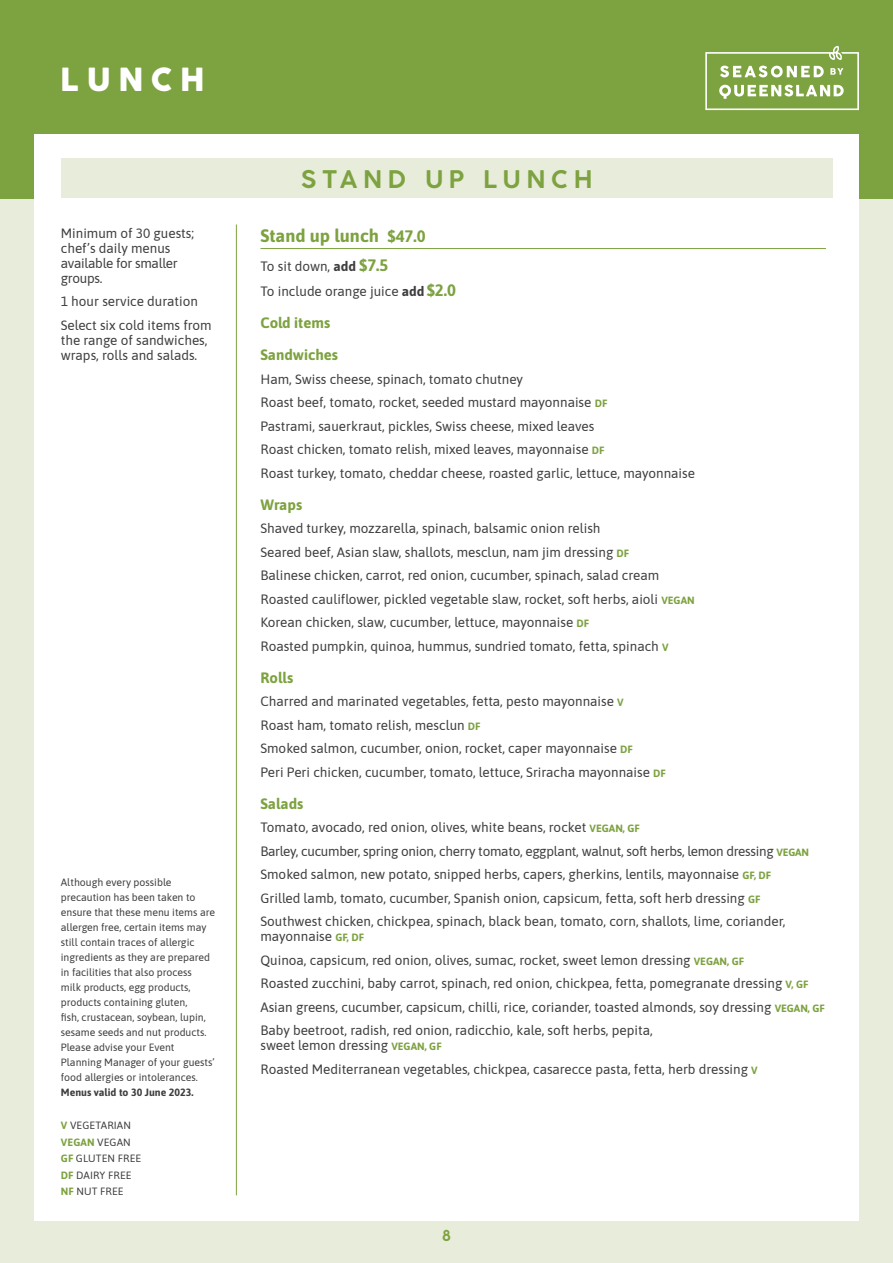
<style>
.page{position:relative;width:893px;height:1263px;background:#e8ecda}
.page>*{position:absolute;margin:0;border:0;box-sizing:border-box;transform-origin:0 0}
.t1{font:31.5px "Cocogoose Pro";letter-spacing:.23em;color:#fff}
.t2{font:300 24px "Cocogoose Pro";letter-spacing:.23em;color:#7da240}
.t3{font:700 18px "Asap";color:#7da240}
.t4{font:700 15px/32px "Asap";color:#7da240}
.t5{font:300 15px "Cocogoose Pro";color:#7da240}
.t6{font:13.5px/23.5px "Asap";color:#3e3e3f}
.t7{font:10.5px/15px "Asap";color:#3e3e3f}
.t8{font:700 10.5px "Asap";color:#3e3e3f}
.s1{font-weight:700;color:#7da240}
.s2{font-size:16.5px}
.s3{font-weight:700}
.s4{font-weight:700;font-size:16.5px;color:#7da240}
.s5{font-weight:700;font-size:10.5px;color:#7da240}
</style>
<div class="page">
<div style="left:0;top:0;width:893px;height:198px;background:#7da240"></div>
<div style="left:34px;top:134px;width:825px;height:1086px;background:#fff"></div>
<hr style="left:260px;top:248px;width:566px;height:1px;background:#7da240">
<hr style="left:236px;top:225px;width:1px;height:970px;background:#7da240">
<div style="left:61px;top:159px;width:772px;height:39px;background:#e8ecda"></div>
<svg style="left:705px;top:46px;width:154px;height:64px"></svg>
<h1 class="t1" style="left:61px;top:65px;width:146px">LUNCH</h1>
<p class="t6" style="left:61px;top:225px;width:135px;line-height:15px">Minimum of 30 guests; chef’s daily menus available for smaller groups.</p>
<p class="t6" style="left:61px;top:289px;width:152px">1 hour service duration<br>Select six cold items from</p>
<p class="t6" style="left:61px;top:332px;width:148px;line-height:15px">the range of sandwiches, wraps, rolls and salads.</p>
<p class="t7" style="left:61px;top:874px;width:156px">Although every possible precaution has been taken to ensure that these menu items are allergen free, certain items may still contain traces of allergic ingredients as they are prepared in facilities that also process<br>milk products, egg products, products containing gluten,<br>fish, crustacean, soybean, lupin, sesame seeds and nut products.<br>Please advise your Event<br>Planning Manager of your guests’ food allergies or intolerances.</p>
<p class="t8" style="left:61px;top:1085px;width:134px">Menus valid to 30 June 2023.</p>
<p class="t7" style="left:61px;top:1117px;width:82px;line-height:16.5px"><span class="s1">V</span> VEGETARIAN<br><span class="s1">VEGAN</span> VEGAN<br><span class="s1">GF</span> GLUTEN FREE<br><span class="s1">DF</span> DAIRY FREE<br><span class="s1">NF</span> NUT FREE</p>
<h2 class="t2" style="left:301px;top:168px;width:293px">STAND UP LUNCH</h2>
<h3 class="t3" style="left:260px;top:223px;width:167px">Stand up lunch <span class="s2">$47.0</span></h3>
<p class="t6" style="left:260px;top:253px;width:197px;line-height:25px">To sit down, <span class="s3">add</span> <span class="s4">$7.5<br></span>To include orange juice <span class="s3">add</span> <span class="s4">$2.0</span></p>
<p class="t4" style="left:260px;top:306px;width:79px">Cold items<br>Sandwiches</p>
<p class="t6" style="left:260px;top:366px;width:436px">Ham, Swiss cheese, spinach, tomato chutney<br>Roast beef, tomato, rocket, seeded mustard mayonnaise <span class="s5">DF<br></span>Pastrami, sauerkraut, pickles, Swiss cheese, mixed leaves<br>Roast chicken, tomato relish, mixed leaves, mayonnaise <span class="s5">DF<br></span>Roast turkey, tomato, cheddar cheese, roasted garlic, lettuce, mayonnaise</p>
<p class="t4" style="left:260px;top:488px;width:43px">Wraps</p>
<p class="t6" style="left:260px;top:516px;width:436px">Shaved turkey, mozzarella, spinach, balsamic onion relish<br>Seared beef, Asian slaw, shallots, mesclun, nam jim dressing <span class="s5">DF<br></span>Balinese chicken, carrot, red onion, cucumber, spinach, salad cream Roasted cauliflower, pickled vegetable slaw, rocket, soft herbs, aioli <span class="s5">VEGAN </span>Korean chicken, slaw, cucumber, lettuce, mayonnaise <span class="s5">DF<br></span>Roasted pumpkin, quinoa, hummus, sundried tomato, fetta, spinach <span class="s5">V</span></p>
<p class="t4" style="left:260px;top:661px;width:34px">Rolls</p>
<p class="t6" style="left:260px;top:689px;width:407px">Charred and marinated vegetables, fetta, pesto mayonnaise <span class="s5">V<br></span>Roast ham, tomato relish, mesclun <span class="s5">DF<br></span>Smoked salmon, cucumber, onion, rocket, caper mayonnaise <span class="s5">DF<br></span>Peri Peri chicken, cucumber, tomato, lettuce, Sriracha mayonnaise <span class="s5">DF</span></p>
<p class="t4" style="left:260px;top:787px;width:44px">Salads</p>
<p class="t6" style="left:260px;top:815px;width:550px">Tomato, avocado, red onion, olives, white beans, rocket <span class="s5">VEGAN, GF<br></span>Barley, cucumber, spring onion, cherry tomato, eggplant, walnut, soft herbs, lemon dressing <span class="s5">VEGAN </span>Smoked salmon, new potato, snipped herbs, capers, gherkins, lentils, mayonnaise <span class="s5">GF, DF </span>Grilled lamb, tomato, cucumber, Spanish onion, capsicum, fetta, soft herb dressing <span class="s5">GF </span>Southwest chicken, chickpea, spinach, black bean, tomato, corn, shallots, lime, coriander,</p>
<p class="t6" style="left:260px;top:924px;width:566px">mayonnaise <span class="s5">GF, DF<br></span>Quinoa, capsicum, red onion, olives, sumac, rocket, sweet lemon dressing <span class="s5">VEGAN, GF<br></span>Roasted zucchini, baby carrot, spinach, red onion, chickpea, fetta, pomegranate dressing <span class="s5">V, GF </span>Asian greens, cucumber, capsicum, chilli, rice, coriander, toasted almonds, soy dressing <span class="s5">VEGAN, GF </span>Baby beetroot, radish, red onion, radicchio, kale, soft herbs, pepita,</p>
<p class="t6" style="left:260px;top:1033px;width:499px">sweet lemon dressing <span class="s5">VEGAN, GF<br></span>Roasted Mediterranean vegetables, chickpea, casarecce pasta, fetta, herb dressing <span class="s5">V</span></p>
<p class="t5" style="left:442px;top:1229px;width:10px">8</p>
</div>
